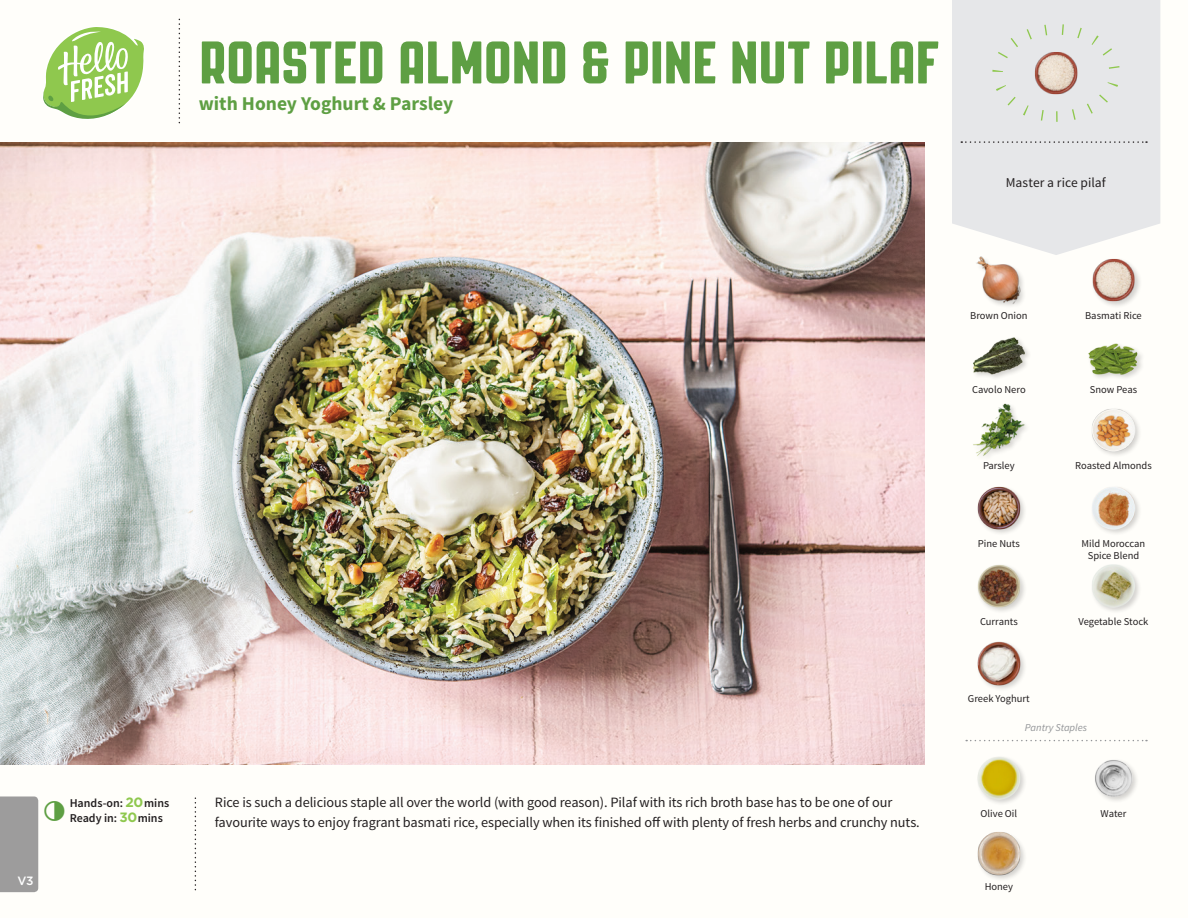
<style>
.page{position:relative;width:1188px;height:918px;background:#fffefa}
.page>*{position:absolute;margin:0;border:0;box-sizing:border-box;transform-origin:0 0}
.T10_EAST-EUROPE{font:60px "PAG Revolucion";letter-spacing:-.01em;color:#5e9f43}
.T10_EAST-EUROPE-2{font:700 19.5px "Source Sans Pro";color:#5e9f43}
._05_Story{font:14.25px/19.5px "Source Sans Pro";letter-spacing:-.005em;color:#231f20}
._02_Hello{font:13.5px "Source Sans Pro";letter-spacing:.005em;color:#231f20}
._04_Intro{font:600 12px "Source Sans Pro";color:#231f20}
.T16_ITALIAN{font:500 12px "Gotham";color:#fff}
._18_FRONT_ingredient{font:10.5px/12px "Source Sans Pro";color:#231f20;text-align:center}
.t1{font:italic 10.5px "Source Sans Pro";color:#939598}
.s1{font-family:"Gotham";font-weight:700;font-size:13.5px;color:#8fc84e}
</style>
<div class="page">
<div style="left:0;top:796px;width:38px;height:96px;background:#9d9c9c"></div>
<svg style="left:43px;top:27px;width:101px;height:92px"></svg>
<svg style="left:952px;top:0;width:208px;height:255px;background:#e8e9ea"></svg>
<img style="left:1092px;top:409px;width:47px;height:46px">
<img style="left:973px;top:403px;width:53px;height:54px">
<img style="left:1085px;top:252px;width:57px;height:54px">
<img style="left:970px;top:252px;width:57px;height:54px">
<img style="left:1088px;top:343px;width:54px;height:34px">
<img style="left:973px;top:337px;width:54px;height:41px">
<img style="left:977px;top:641px;width:48px;height:48px">
<img style="left:977px;top:832px;width:48px;height:47px">
<img style="left:1095px;top:760px;width:42px;height:41px">
<img style="left:1092px;top:564px;width:47px;height:47px">
<img style="left:977px;top:565px;width:48px;height:46px">
<img style="left:977px;top:757px;width:48px;height:46px">
<img style="left:1092px;top:487px;width:47px;height:46px">
<img style="left:977px;top:486px;width:48px;height:47px">
<svg style="left:966px;top:740px;width:181px;height:1px"></svg>
<img style="left:0;top:142px;width:925px;height:623px">
<svg style="left:179px;top:0;width:968px;height:143px"></svg>
<p class="T10_EAST-EUROPE" style="left:199px;top:30px;width:742px">ROASTED ALMOND &amp; PINE NUT PILAF</p>
<p class="T10_EAST-EUROPE-2" style="left:199px;top:91px;width:256px">with Honey Yoghurt &amp; Parsley</p>
<p class="_02_Hello" style="left:1006px;top:174px;width:102px">Master a rice pilaf</p>
<p class="T16_ITALIAN" style="left:17px;top:873px;width:18px">V3</p>
<p class="_04_Intro" style="left:70px;top:796px;width:101px">Hands-on: <span class="s1">20</span>mins</p>
<p class="_04_Intro" style="left:70px;top:811px;width:95px">Ready in: <span class="s1">30</span>mins</p>
<p class="_05_Story" style="left:215px;top:793px;width:707px">Rice is such a delicious staple all over the world (with good reason). Pilaf with its rich broth base has to be one of our favourite ways to enjoy fragrant basmati rice, especially when its finished off with plenty of fresh herbs and crunchy nuts.</p>
<p class="_18_FRONT_ingredient" style="left:970px;top:310px;width:59px">Brown Onion</p>
<p class="_18_FRONT_ingredient" style="left:1085px;top:310px;width:58px">Basmati Rice</p>
<p class="_18_FRONT_ingredient" style="left:972px;top:384px;width:55px">Cavolo Nero</p>
<p class="_18_FRONT_ingredient" style="left:1090px;top:384px;width:49px">Snow Peas</p>
<p class="_18_FRONT_ingredient" style="left:983px;top:460px;width:33px">Parsley</p>
<p class="_18_FRONT_ingredient" style="left:1075px;top:460px;width:78px">Roasted Almonds</p>
<p class="_18_FRONT_ingredient" style="left:978px;top:538px;width:44px">Pine Nuts</p>
<p class="_18_FRONT_ingredient" style="left:1082px;top:538px;width:65px">Mild Moroccan<br>Spice Blend</p>
<p class="_18_FRONT_ingredient" style="left:980px;top:615px;width:39px">Currants</p>
<p class="_18_FRONT_ingredient" style="left:1079px;top:615px;width:71px">Vegetable Stock</p>
<p class="_18_FRONT_ingredient" style="left:968px;top:693px;width:63px">Greek Yoghurt</p>
<p class="t1" style="left:1025px;top:721px;width:64px">Pantry Staples</p>
<p class="_18_FRONT_ingredient" style="left:981px;top:808px;width:38px">Olive Oil</p>
<p class="_18_FRONT_ingredient" style="left:1101px;top:808px;width:27px">Water</p>
<p class="_18_FRONT_ingredient" style="left:985px;top:881px;width:30px">Honey</p>
</div>
